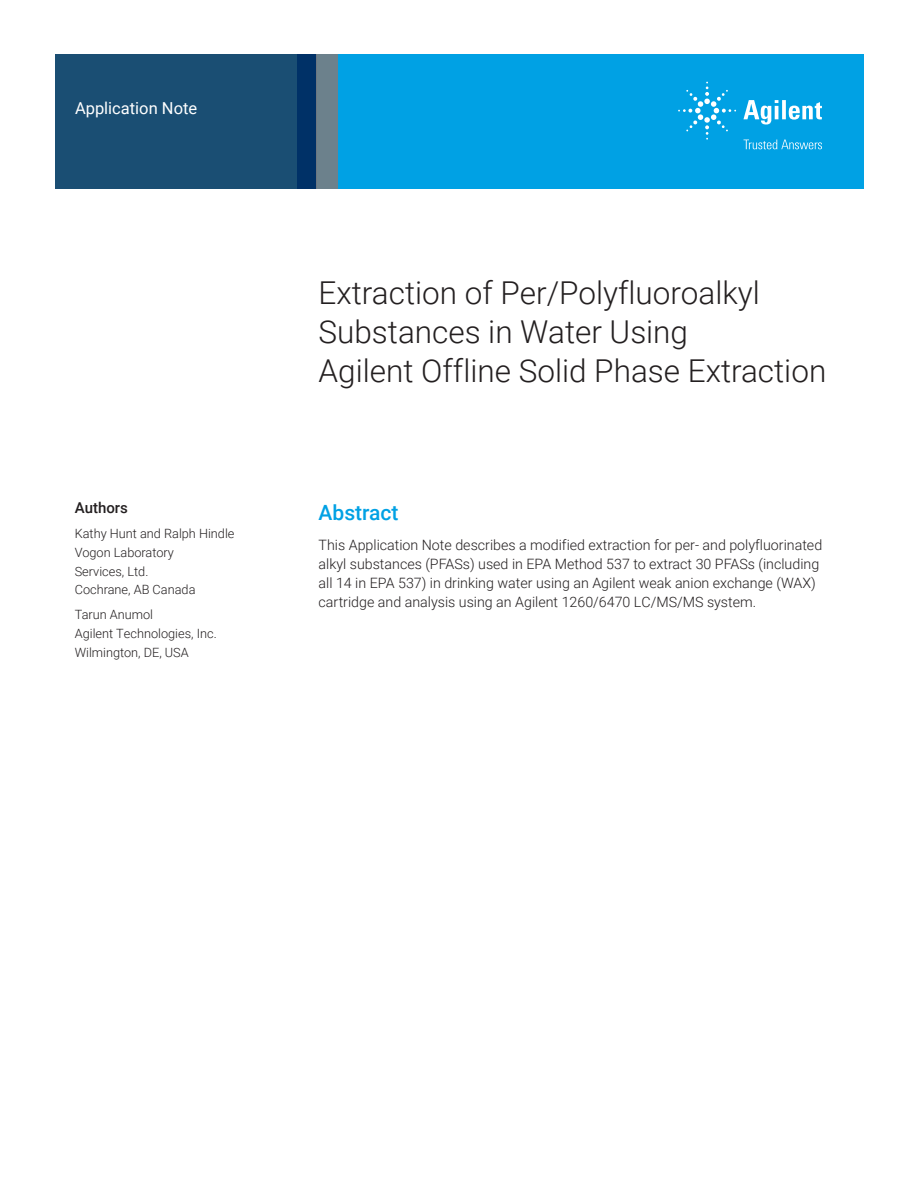
<style>
.page{position:relative;width:918px;height:1188px;background:#fff}
.page>*{position:absolute;margin:0;border:0;box-sizing:border-box;transform-origin:0 0}
.t1{font:300 31.5px/39px "Roboto";color:#231f20}
.Header_1{font:500 21px "Roboto";color:#00a1e4}
.Doctype{font:16.5px "Roboto";color:#fff}
.DATA_author_title{font:500 15px "Roboto";color:#231f20}
.Text{font:300 14.25px/18.8px "Roboto";color:#231f20}
.DATA_author_name___i{font:300 12.75px/18.8px "Roboto";color:#231f20}
</style>
<div class="page">
<div style="left:297px;top:54px;width:567px;height:135px;background:#00a1e4"></div>
<svg style="left:55px;top:54px;width:261px;height:135px;background:#184b72"></svg>
<div style="left:316px;top:54px;width:22px;height:135px;background:#6c818c"></div>
<svg style="left:743px;top:100px;width:79px;height:25px"></svg>
<svg style="left:678px;top:82px;width:58px;height:58px"></svg>
<svg style="left:744px;top:140px;width:78px;height:9px"></svg>
<p class="Doctype" style="left:75px;top:96px;width:124px">Application Note</p>
<p class="DATA_author_title" style="left:75px;top:498px;width:55px">Authors</p>
<p class="DATA_author_name___i" style="left:75px;top:524px;width:161px">Kathy Hunt and Ralph Hindle<br>Vogon Laboratory<br>Services, Ltd.<br>Cochrane, AB Canada</p>
<p class="DATA_author_name___i" style="left:75px;top:605px;width:143px">Tarun Anumol<br>Agilent Technologies, Inc.<br>Wilmington, DE, USA</p>
<p class="t1" style="left:319px;top:272px;width:509px">Extraction of Per/Polyfluoroalkyl<br>Substances in Water Using<br>Agilent Offline Solid Phase Extraction</p>
<p class="Header_1" style="left:319px;top:498px;width:82px">Abstract</p>
<p class="Text" style="left:319px;top:535px;width:505px">This Application Note describes a modified extraction for per- and polyfluorinated alkyl substances (PFASs) used in EPA Method 537 to extract 30 PFASs (including all 14 in EPA 537) in drinking water using an Agilent weak anion exchange (WAX) cartridge and analysis using an Agilent 1260/6470 LC/MS/MS system.</p>
</div>
